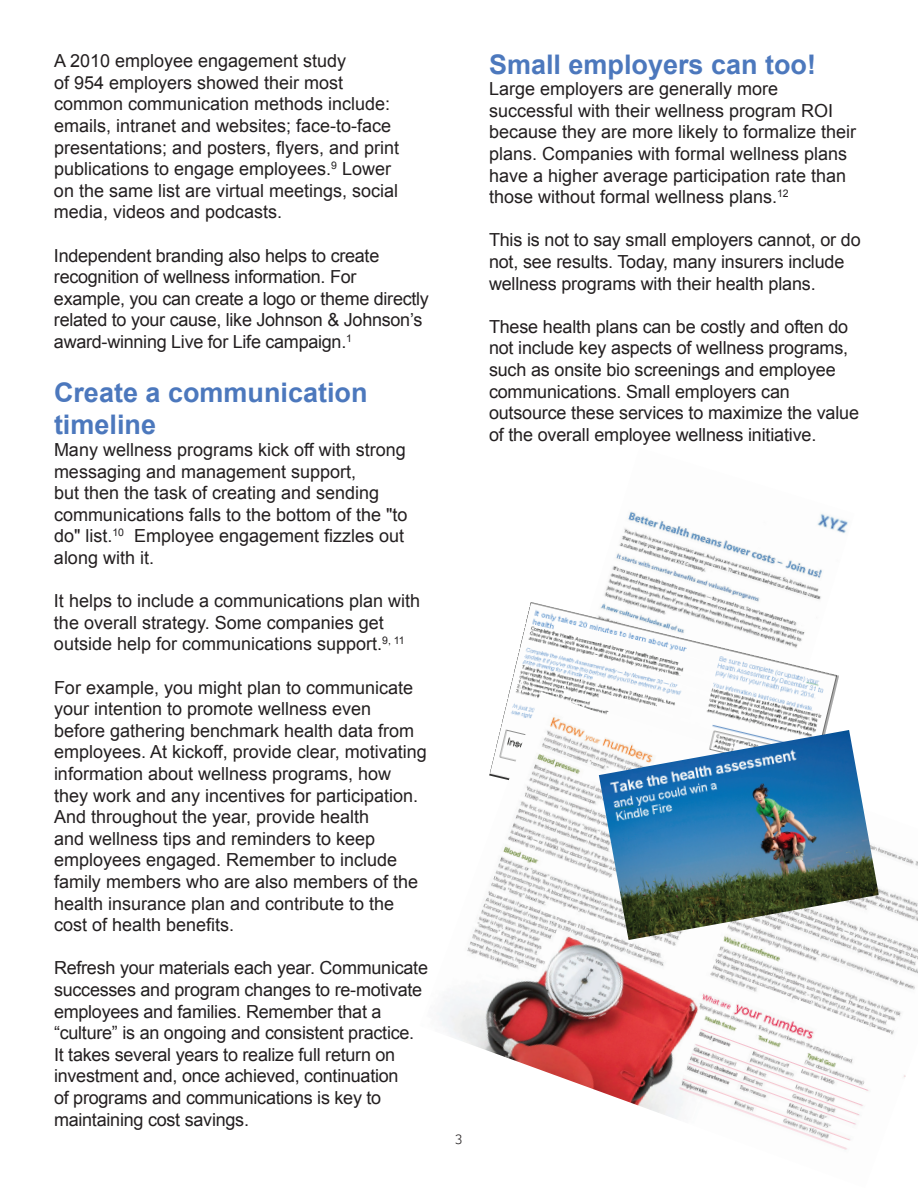
<style>
.page{position:relative;width:918px;height:1188px;background:#fff}
.page>*{position:absolute;margin:0;border:0;box-sizing:border-box;transform-origin:0 0}
.t1{font:700 27px/32.4px "Arial";color:#4c78bd}
.t2{font:18px/21.6px "Arial";color:#231f20}
.t3{font:300 14.25px "Foco";color:#231f20}
</style>
<div class="page">
<img style="left:604px;top:511px;width:244px;height:91px">
<img style="left:509px;top:602px;width:330px;height:90px">
<img style="left:437px;top:692px;width:481px;height:458px">
<img style="left:599px;top:730px;width:280px;height:210px">
<p class="t2" style="left:54px;top:50px;width:347px">A 2010 employee engagement study<br>of 954 employers showed their most common communication methods include: emails, intranet and websites; face-to-face presentations; and posters, flyers, and print publications to engage employees.<sup>9</sup> Lower on the same list are virtual meetings, social media, videos and podcasts.</p>
<p class="t2" style="left:54px;top:245px;width:376px">Independent branding also helps to create recognition of wellness information. For example, you can create a logo or theme directly related to your cause, like Johnson &amp; Johnson’s award-winning Live for Life campaign.<sup>1</sup></p>
<h1 class="t1" style="left:54px;top:377px;width:315px">Create a communication timeline</h1>
<p class="t2" style="left:54px;top:439px;width:355px">Many wellness programs kick off with strong messaging and management support,<br>but then the task of creating and sending communications falls to the bottom of the "to do" list.<sup>10</sup> Employee engagement fizzles out along with it.</p>
<p class="t2" style="left:54px;top:590px;width:368px">It helps to include a communications plan with the overall strategy. Some companies get outside help for communications support.<sup>9,</sup> <sup>11</sup></p>
<p class="t2" style="left:54px;top:677px;width:374px">For example, you might plan to communicate your intention to promote wellness even<br>before gathering benchmark health data from employees. At kickoff, provide clear, motivating information about wellness programs, how they work and any incentives for participation.<br>And throughout the year, provide health<br>and wellness tips and reminders to keep employees engaged. Remember to include family members who are also members of the health insurance plan and contribute to the cost of health benefits.</p>
<p class="t2" style="left:54px;top:957px;width:376px">Refresh your materials each year. Communicate successes and program changes to re-motivate employees and families. Remember that a “culture” is an ongoing and consistent practice.<br>It takes several years to realize full return on investment and, once achieved, continuation<br>of programs and communications is key to maintaining cost savings.</p>
<p class="t3" style="left:455px;top:1131px;width:9px">3</p>
<h1 class="t1" style="left:489px;top:49px;width:329px">Small employers can too!</h1>
<p class="t2" style="left:489px;top:78px;width:369px">Large employers are generally more successful with their wellness program ROI because they are more likely to formalize their plans. Companies with formal wellness plans have a higher average participation rate than those without formal wellness plans.<sup>12</sup></p>
<p class="t2" style="left:489px;top:230px;width:373px">This is not to say small employers cannot, or do not, see results. Today, many insurers include wellness programs with their health plans.</p>
<p class="t2" style="left:489px;top:316px;width:372px">These health plans can be costly and often do not include key aspects of wellness programs, such as onsite bio screenings and employee communications. Small employers can outsource these services to maximize the value of the overall employee wellness initiative.</p>
</div>
